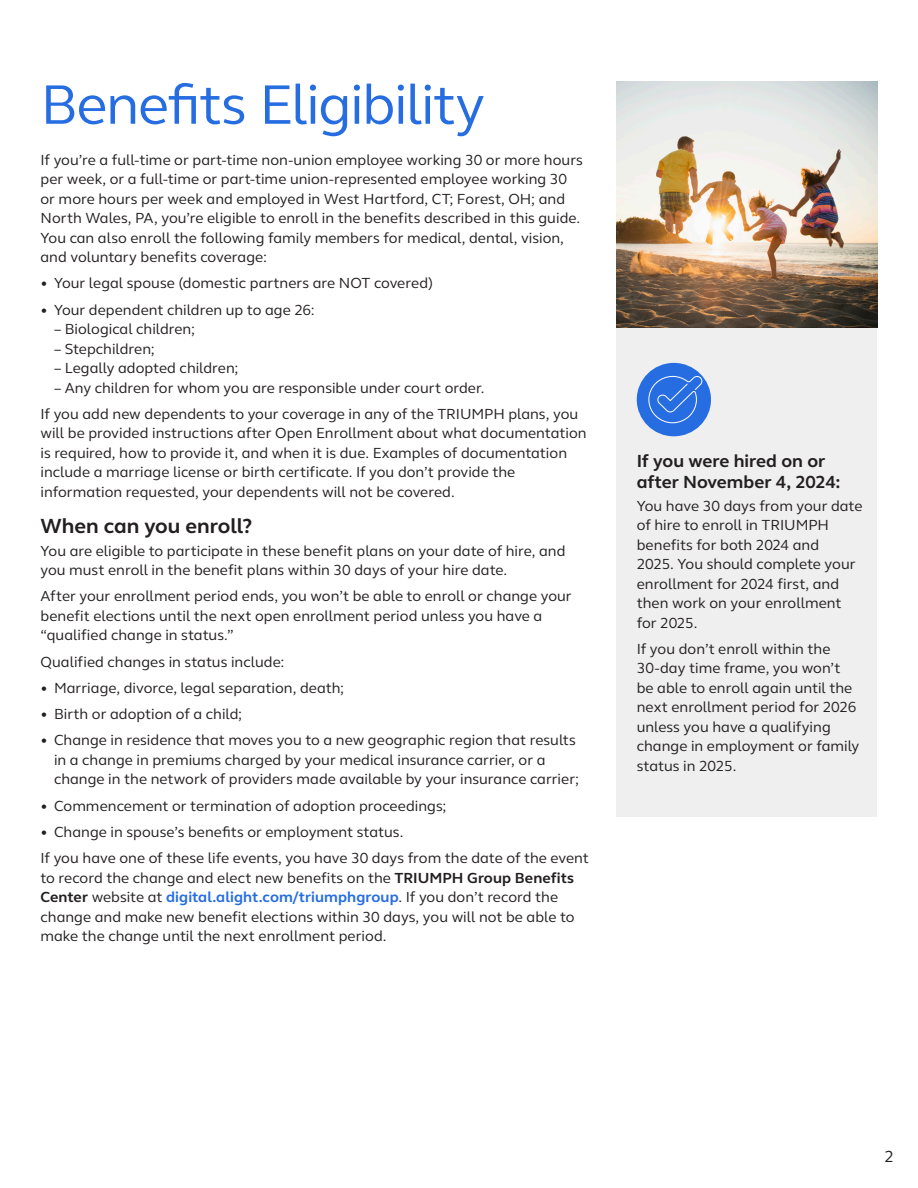
<style>
.page{position:relative;width:918px;height:1188px;background:#fff}
.page>*{position:absolute;margin:0;border:0;box-sizing:border-box;transform-origin:0 0}
.H1_front{font:57px "FS Thrive Elliot";letter-spacing:-.02em;color:#276de2}
.t1{font:700 21px "FS Thrive Elliot";color:#231f20}
.H3_sidebar{font:700 18px/21px "FS Thrive Elliot";color:#231f20}
.Body{font:16.5px "FS Thrive Elliot";color:#231f20}
.Body-2{font:15px/19.5px "FS Thrive Elliot";color:#231f20}
.Sidebar_Body{font:15px/19.5px "FS Thrive Elliot";color:#231f20}
.s1{font-weight:700}
.s2{font-weight:700;color:#276de2}
</style>
<div class="page">
<div style="left:616px;top:153px;width:262px;height:663px;background:#efefef"></div>
<div style="left:637px;top:363px;width:74px;height:73px;background:#276de2;border-radius:50%"></div>
<svg style="left:648px;top:376px;width:56px;height:48px"></svg>
<img style="left:616px;top:81px;width:262px;height:247px">
<p class="H1_front" style="left:40px;top:71px;width:446px">Benefits Eligibility</p>
<p class="Body-2" style="left:40px;top:150px;width:544px">If you’re a full-time or part-time non-union employee working 30 or more hours per week, or a full-time or part-time union-represented employee working 30 or more hours per week and employed in West Hartford, CT; Forest, OH; and North Wales, PA, you’re eligible to enroll in the benefits described in this guide.<br>You can also enroll the following family members for medical, dental, vision, and voluntary benefits coverage:</p>
<p class="Body-2" style="left:40px;top:274px;width:394px">• Your legal spouse (domestic partners are NOT covered)</p>
<p class="Body-2" style="left:40px;top:300px;width:276px">• Your dependent children up to age 26:</p>
<p class="Body-2" style="left:54px;top:319px;width:143px">– Biological children;</p>
<p class="Body-2" style="left:54px;top:339px;width:102px">– Stepchildren;</p>
<p class="Body-2" style="left:54px;top:358px;width:186px">– Legally adopted children;</p>
<p class="Body-2" style="left:54px;top:378px;width:432px">– Any children for whom you are responsible under court order.</p>
<p class="Body-2" style="left:40px;top:404px;width:548px">If you add new dependents to your coverage in any of the TRIUMPH plans, you will be provided instructions after Open Enrollment about what documentation is required, how to provide it, and when it is due. Examples of documentation include a marriage license or birth certificate. If you don’t provide the information requested, your dependents will not be covered.</p>
<h2 class="t1" style="left:40px;top:513px;width:213px">When can you enroll?</h2>
<p class="Body-2" style="left:40px;top:541px;width:526px">You are eligible to participate in these benefit plans on your date of hire, and you must enroll in the benefit plans within 30 days of your hire date.</p>
<p class="Body-2" style="left:40px;top:587px;width:533px">After your enrollment period ends, you won’t be able to enroll or change your benefit elections until the next open enrollment period unless you have a “qualified change in status.”</p>
<p class="Body-2" style="left:40px;top:652px;width:246px">Qualified changes in status include:</p>
<p class="Body-2" style="left:40px;top:678px;width:305px">• Marriage, divorce, legal separation, death;</p>
<p class="Body-2" style="left:40px;top:704px;width:203px">• Birth or adoption of a child;</p>
<p class="Body-2" style="left:54px;top:731px;width:527px;text-indent:-14px">• Change in residence that moves you to a new geographic region that results in a change in premiums charged by your medical insurance carrier, or a change in the network of providers made available by your insurance carrier;</p>
<p class="Body-2" style="left:40px;top:796px;width:408px">• Commencement or termination of adoption proceedings;</p>
<p class="Body-2" style="left:40px;top:822px;width:364px">• Change in spouse’s benefits or employment status.</p>
<p class="Body-2" style="left:40px;top:848px;width:550px">If you have one of these life events, you have 30 days from the date of the event to record the change and elect new benefits on the <span class="s1">TRIUMPH Group Benefits Center</span> website at <span class="s2">digital.alight.com/triumphgroup</span>. If you don’t record the change and make new benefit elections within 30 days, you will not be able to make the change until the next enrollment period.</p>
<p class="H3_sidebar" style="left:637px;top:451px;width:205px">If you were hired on or after November 4, 2024:</p>
<p class="Sidebar_Body" style="left:637px;top:496px;width:227px">You have 30 days from your date of hire to enroll in TRIUMPH benefits for both 2024 and<br>2025. You should complete your enrollment for 2024 first, and then work on your enrollment for 2025.</p>
<p class="Sidebar_Body" style="left:637px;top:639px;width:224px">If you don’t enroll within the<br>30-day time frame, you won’t be able to enroll again until the next enrollment period for 2026 unless you have a qualifying change in employment or family status in 2025.</p>
<p class="Body" style="left:885px;top:1146px;width:11px">2</p>
</div>
